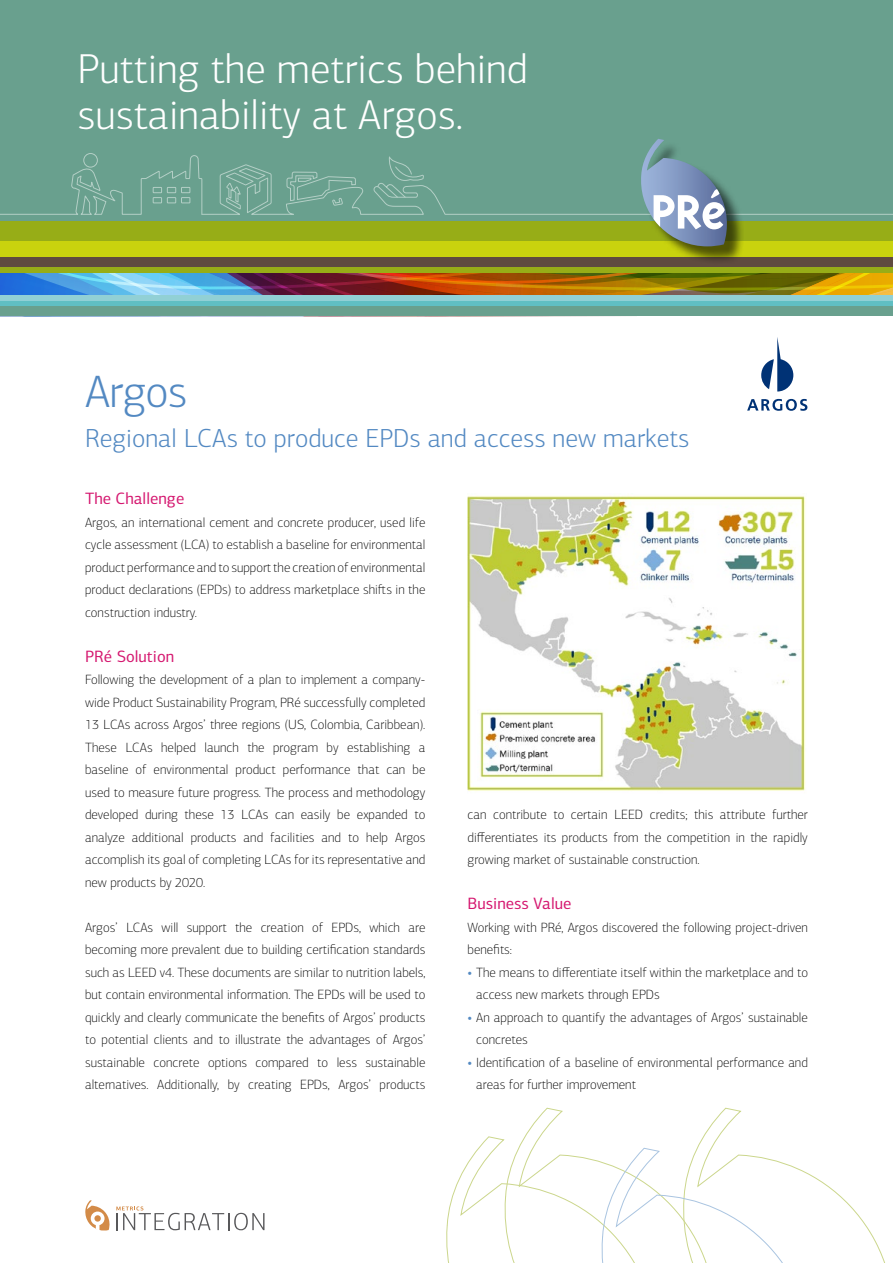
<style>
.page{position:relative;width:893px;height:1263px;background:#fff}
.page>*{position:absolute;margin:0;border:0;box-sizing:border-box;transform-origin:0 0}
.t1{font:300 45.6px "PF Centro Sans Pro";letter-spacing:-.02em;color:#5389c2}
.t2{font:300 42px/46.5px "PF Centro Sans Pro";color:#fff}
.t3{font:300 26.25px "PF Centro Sans Pro";color:#5389c2}
.t4{font:16.5px "PF Centro Sans Pro";color:#d51870}
.t5{font:100 13.5px/22.5px "PF Centro Sans Pro";color:#000;text-align:justify}
.s1{font-weight:500;color:#5389c2}
</style>
<div class="page">
<svg style="left:446px;top:1108px;width:439px;height:155px"></svg>
<div style="left:0;top:0;width:893px;height:232px;background:#69a08e"></div>
<svg style="left:0;top:139px;width:893px;height:177px"></svg>
<svg style="left:747px;top:399px;width:60px;height:12px"></svg>
<svg style="left:761px;top:337px;width:32px;height:54px"></svg>
<img style="left:468px;top:495px;width:338px;height:296px">
<svg style="left:85px;top:1200px;width:25px;height:31px"></svg>
<svg style="left:116px;top:1206px;width:149px;height:24px"></svg>
<h2 class="t2" style="left:78px;top:45px;width:452px">Putting the metrics behind sustainability at Argos.</h2>
<h1 class="t1" style="left:85px;top:365px;width:104px">Argos</h1>
<h3 class="t3" style="left:85px;top:423px;width:606px">Regional LCAs to produce EPDs and access new markets</h3>
<p class="t4" style="left:85px;top:488px;width:101px">The Challenge</p>
<p class="t5" style="left:85px;top:511px;width:342px">Argos, an international cement and concrete producer, used life cycle assessment (LCA) to establish a baseline for environmental product performance and to support the creation of environmental product declarations (EPDs) to address marketplace shifts in the construction industry.</p>
<p class="t4" style="left:85px;top:646px;width:91px">PRé Solution</p>
<p class="t5" style="left:85px;top:668px;width:342px">Following the development of a plan to implement a company&shy;wide Product Sustainability Program, PRé successfully completed 13 LCAs across Argos’ three regions (US, Colombia, Caribbean).<br>These LCAs helped launch the program by establishing a baseline of environmental product performance that can be used to measure future progress. The process and methodology developed during these 13 LCAs can easily be expanded to analyze additional products and facilities and to help Argos accomplish its goal of completing LCAs for its representative and new products by 2020.</p>
<p class="t5" style="left:85px;top:916px;width:342px">Argos’ LCAs will support the creation of EPDs, which are becoming more prevalent due to building certification standards such as LEED v4. These documents are similar to nutrition labels, but contain environmental information. The EPDs will be used to quickly and clearly communicate the benefits of Argos’ products to potential clients and to illustrate the advantages of Argos’ sustainable concrete options compared to less sustainable alternatives. Additionally, by creating EPDs, Argos’ products</p>
<p class="t5" style="left:467px;top:803px;width:342px">can contribute to certain LEED credits; this attribute further differentiates its products from the competition in the rapidly growing market of sustainable construction.</p>
<p class="t4" style="left:468px;top:893px;width:105px">Business Value</p>
<p class="t5" style="left:468px;top:916px;width:342px">Working with PRé, Argos discovered the following project-driven benefits:</p>
<p class="t5" style="left:476px;top:961px;width:333px;text-indent:-9px"><span class="s1">•</span> The means to differentiate itself within the marketplace and to access new markets through EPDs</p>
<p class="t5" style="left:476px;top:1006px;width:333px;text-indent:-9px"><span class="s1">•</span> An approach to quantify the advantages of Argos’ sustainable concretes</p>
<p class="t5" style="left:476px;top:1051px;width:333px;text-indent:-9px"><span class="s1">•</span> Identification of a baseline of environmental performance and areas for further improvement</p>
</div>
